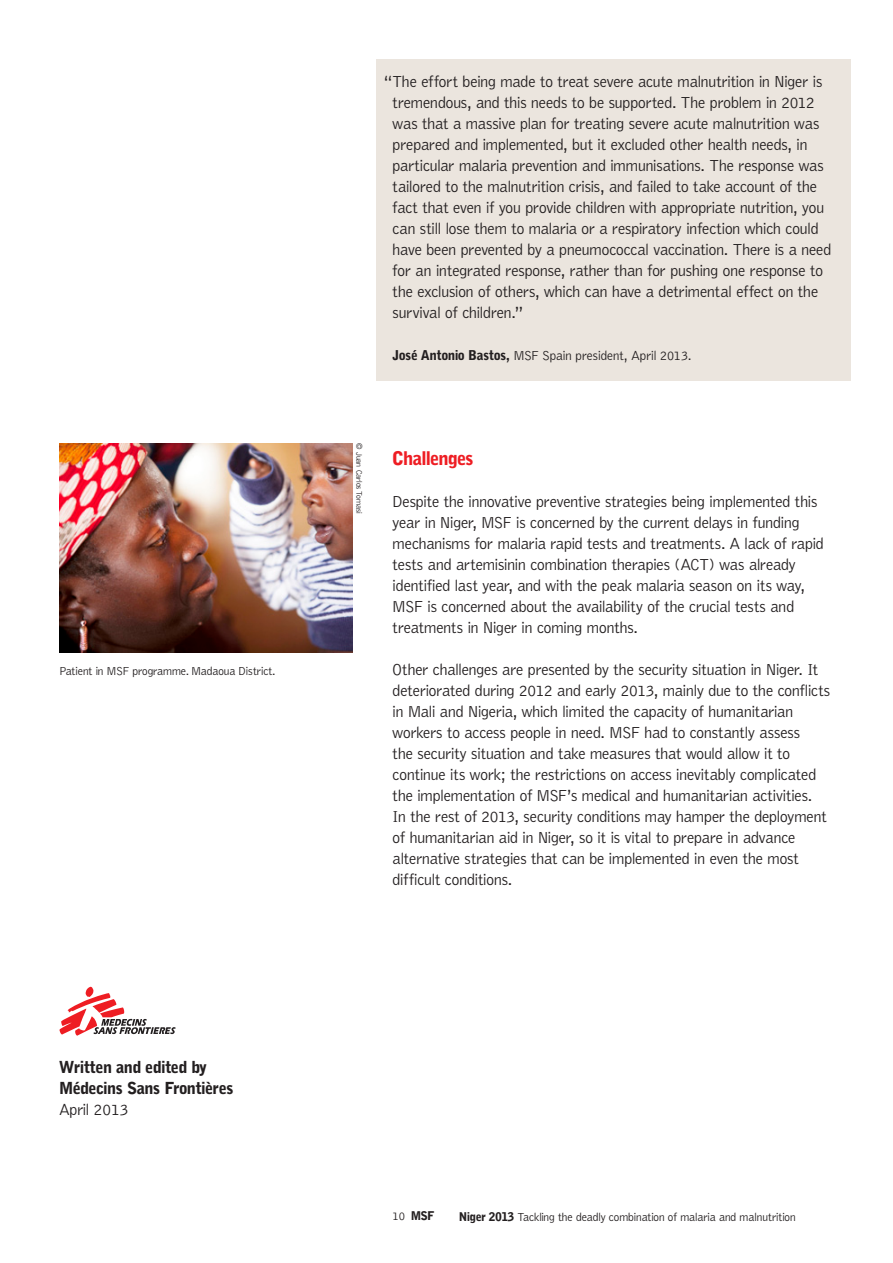
<style>
.page{position:relative;width:893px;height:1263px;background:#fff}
.page>*{position:absolute;margin:0;border:0;box-sizing:border-box;transform-origin:0 0}
.Titulos_rojo{font:900 18.75px "Bell MSFE";letter-spacing:-.01em;color:#ee1d23}
.Texto{font:300 16.5px/21px "Bell MSFE";color:#231f20}
.Cita{font:300 16.5px/21px "Bell MSFE";color:#231f20}
.t1{font:900 16.5px/21px "Bell MSFE";color:#231f20}
.Cita-2{font:300 13.5px "Bell MSFE";letter-spacing:.005em;color:#231f20}
.Nota{font:300 12px "Bell MSFE";color:#231f20}
.t2{font:900 12px "Bell MSFE";color:#231f20}
.Nota-2{font:300 8.25px "Bell MSFE";color:#231f20}
.s1{font-weight:900}
.s2{font-weight:300}
</style>
<div class="page">
<div style="left:376px;top:59px;width:474px;height:321px;background:#ebe5de"></div>
<img style="left:60px;top:443px;width:292px;height:209px">
<svg style="left:59px;top:987px;width:116px;height:49px"></svg>
<p class="Nota" style="left:60px;top:664px;width:217px">Patient in MSF programme. Madaoua District.</p>
<p class="t1" style="left:60px;top:1057px;width:176px">Written and edited by<br>Médecins Sans Frontières</p>
<p class="Cita" style="left:60px;top:1100px;width:70px">April 2013</p>
<p class="Cita" style="left:393px;top:71px;width:440px;text-indent:-9px">“The effort being made to treat severe acute malnutrition in Niger is tremendous, and this needs to be supported. The problem in 2012 was that a massive plan for treating severe acute malnutrition was prepared and implemented, but it excluded other health needs, in particular malaria prevention and immunisations. The response was tailored to the malnutrition crisis, and failed to take account of the fact that even if you provide children with appropriate nutrition, you can still lose them to malaria or a respiratory infection which could have been prevented by a pneumococcal vaccination. There is a need for an integrated response, rather than for pushing one response to the exclusion of others, which can have a detrimental effect on the survival of children.”</p>
<p class="Cita-2" style="left:393px;top:348px;width:300px"><span class="s1">José Antonio Bastos,</span> MSF Spain president, April 2013.</p>
<p class="Nota-2" style="left:364px;top:443px;width:72px;rotate:90deg">© Juan Carlos Tomasi</p>
<p class="Titulos_rojo" style="left:393px;top:447px;width:82px">Challenges</p>
<p class="Texto" style="left:393px;top:491px;width:433px">Despite the innovative preventive strategies being implemented this year in Niger, MSF is concerned by the current delays in funding mechanisms for malaria rapid tests and treatments. A lack of rapid tests and artemisinin combination therapies (ACT) was already identified last year, and with the peak malaria season on its way, MSF is concerned about the availability of the crucial tests and treatments in Niger in coming months.</p>
<p class="Texto" style="left:393px;top:659px;width:439px">Other challenges are presented by the security situation in Niger. It deteriorated during 2012 and early 2013, mainly due to the conflicts in Mali and Nigeria, which limited the capacity of humanitarian workers to access people in need. MSF had to constantly assess<br>the security situation and take measures that would allow it to continue its work; the restrictions on access inevitably complicated the implementation of MSF’s medical and humanitarian activities.<br>In the rest of 2013, security conditions may hamper the deployment of humanitarian aid in Niger, so it is vital to prepare in advance alternative strategies that can be implemented in even the most difficult conditions.</p>
<p class="t2" style="left:393px;top:1209px;width:43px"><span class="s2">10</span> MSF</p>
<p class="Nota" style="left:459px;top:1210px;width:338px"><span class="s1">Niger 2013</span> Tackling the deadly combination of malaria and malnutrition</p>
</div>
